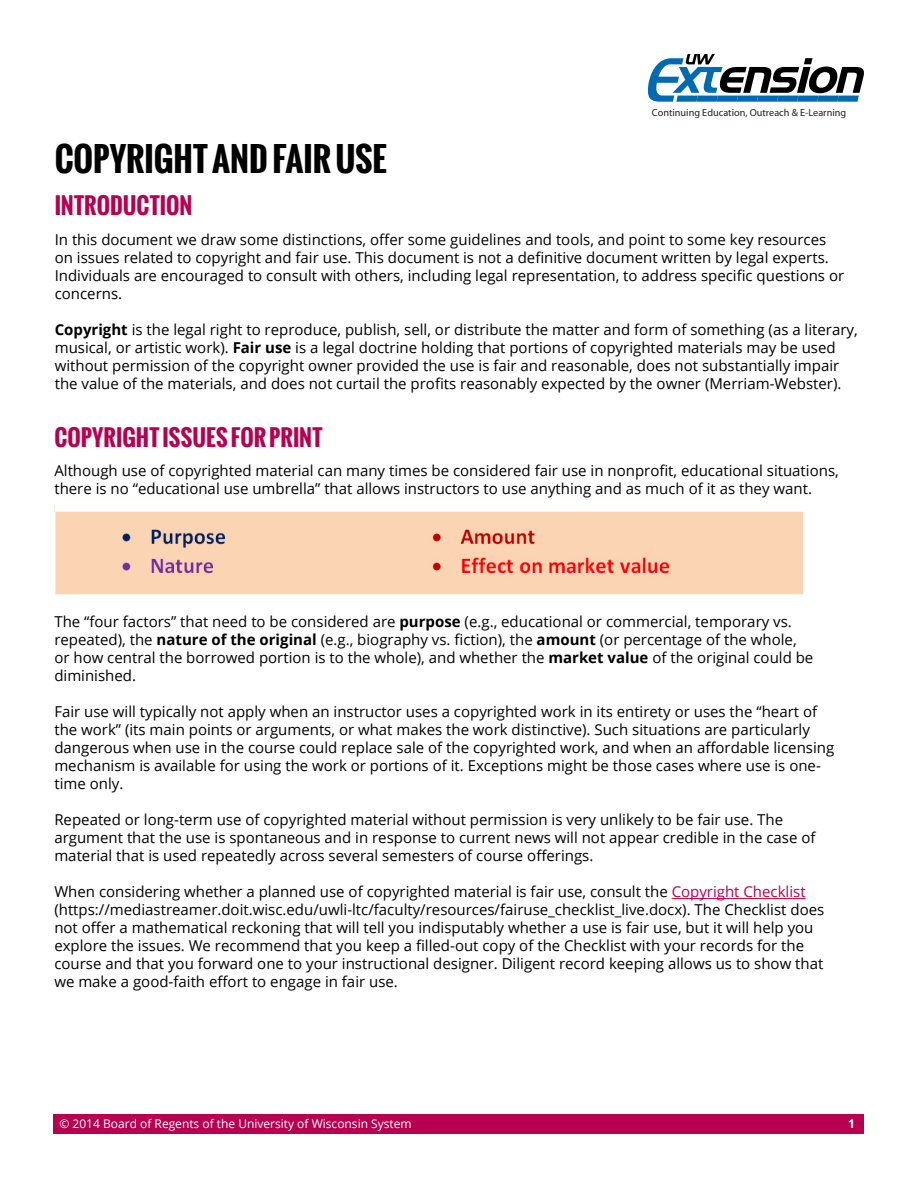
<style>
.page{position:relative;width:918px;height:1188px;background:#fff}
.page>*{position:absolute;margin:0;border:0;box-sizing:border-box;transform-origin:0 0}
.t1{font:700 33px "Oswald";color:#000}
.t2{font:700 22.5px "Oswald";color:#b70050}
.t3{font:15px/18px "Open Sans";color:#000}
.t4{font:12px "Open Sans";color:#fff}
.t5{font:700 12px "Open Sans";color:#fff}
.t6{font:10.2px "Myriad Pro";color:#241f21}
.s1{font-weight:700}
.s2{color:#b70050}
</style>
<div class="page">
<div style="left:54px;top:1114px;width:810px;height:20px;background:#b70050"></div>
<svg style="left:648px;top:54px;width:216px;height:48px"></svg>
<img style="left:55px;top:511px;width:749px;height:83px">
<hr style="left:672px;top:898px;width:134px;height:1px;background:#b70050">
<h1 class="t1" style="left:55px;top:134px;width:333px">COPYRIGHT AND FAIR USE</h1>
<h2 class="t2" style="left:55px;top:189px;width:139px">INTRODUCTION</h2>
<p class="t6" style="left:652px;top:107px;width:196px">Continuing Education, Outreach &amp; E-Learning</p>
<p class="t3" style="left:55px;top:230px;width:791px">In this document we draw some distinctions, offer some guidelines and tools, and point to some key resources on issues related to copyright and fair use. This document is not a definitive document written by legal experts.<br>Individuals are encouraged to consult with others, including legal representation, to address specific questions or concerns.</p>
<p class="t3" style="left:55px;top:320px;width:805px"><span class="s1">Copyright</span> is the legal right to reproduce, publish, sell, or distribute the matter and form of something (as a literary, musical, or artistic work). <span class="s1">Fair use</span> is a legal doctrine holding that portions of copyrighted materials may be used without permission of the copyright owner provided the use is fair and reasonable, does not substantially impair the value of the materials, and does not curtail the profits reasonably expected by the owner (Merriam-Webster).</p>
<h2 class="t2" style="left:54px;top:420px;width:26px">COPYRIGHT</h2>
<h2 class="t2" style="left:162px;top:420px;width:12px">ISSUES</h2>
<h2 class="t2" style="left:231px;top:420px;width:50px">FOR PRINT</h2>
<p class="t3" style="left:54px;top:461px;width:786px">Although use of copyrighted material can many times be considered fair use in nonprofit, educational situations, there is no “educational use umbrella” that allows instructors to use anything and as much of it as they want.</p>
<p class="t3" style="left:54px;top:613px;width:761px">The “four factors” that need to be considered are <span class="s1">purpose</span> (e.g., educational or commercial, temporary vs. repeated), the <span class="s1">nature of the original</span> (e.g., biography vs. fiction), the <span class="s1">amount</span> (or percentage of the whole, or how central the borrowed portion is to the whole), and whether the <span class="s1">market value</span> of the original could be diminished.</p>
<p class="t3" style="left:54px;top:703px;width:781px">Fair use will typically not apply when an instructor uses a copyrighted work in its entirety or uses the “heart of the work” (its main points or arguments, or what makes the work distinctive). Such situations are particularly dangerous when use in the course could replace sale of the copyrighted work, and when an affordable licensing mechanism is available for using the work or portions of it. Exceptions might be those cases where use is one&shy;time only.</p>
<p class="t3" style="left:54px;top:811px;width:763px">Repeated or long-term use of copyrighted material without permission is very unlikely to be fair use. The argument that the use is spontaneous and in response to current news will not appear credible in the case of material that is used repeatedly across several semesters of course offerings.</p>
<p class="t3" style="left:54px;top:883px;width:771px">When considering whether a planned use of copyrighted material is fair use, consult the <span class="s2">Copyright Checklist </span>(https://mediastreamer.doit.wisc.edu/uwli-ltc/faculty/resources/fairuse_checklist_live.docx). The Checklist does not offer a mathematical reckoning that will tell you indisputably whether a use is fair use, but it will help you explore the issues. We recommend that you keep a filled-out copy of the Checklist with your records for the course and that you forward one to your instructional designer. Diligent record keeping allows us to show that we make a good-faith effort to engage in fair use.</p>
<p class="t4" style="left:59px;top:1116px;width:354px">© 2014 Board of Regents of the University of Wisconsin System</p>
<p class="t5" style="left:848px;top:1116px;width:8px">1</p>
</div>
